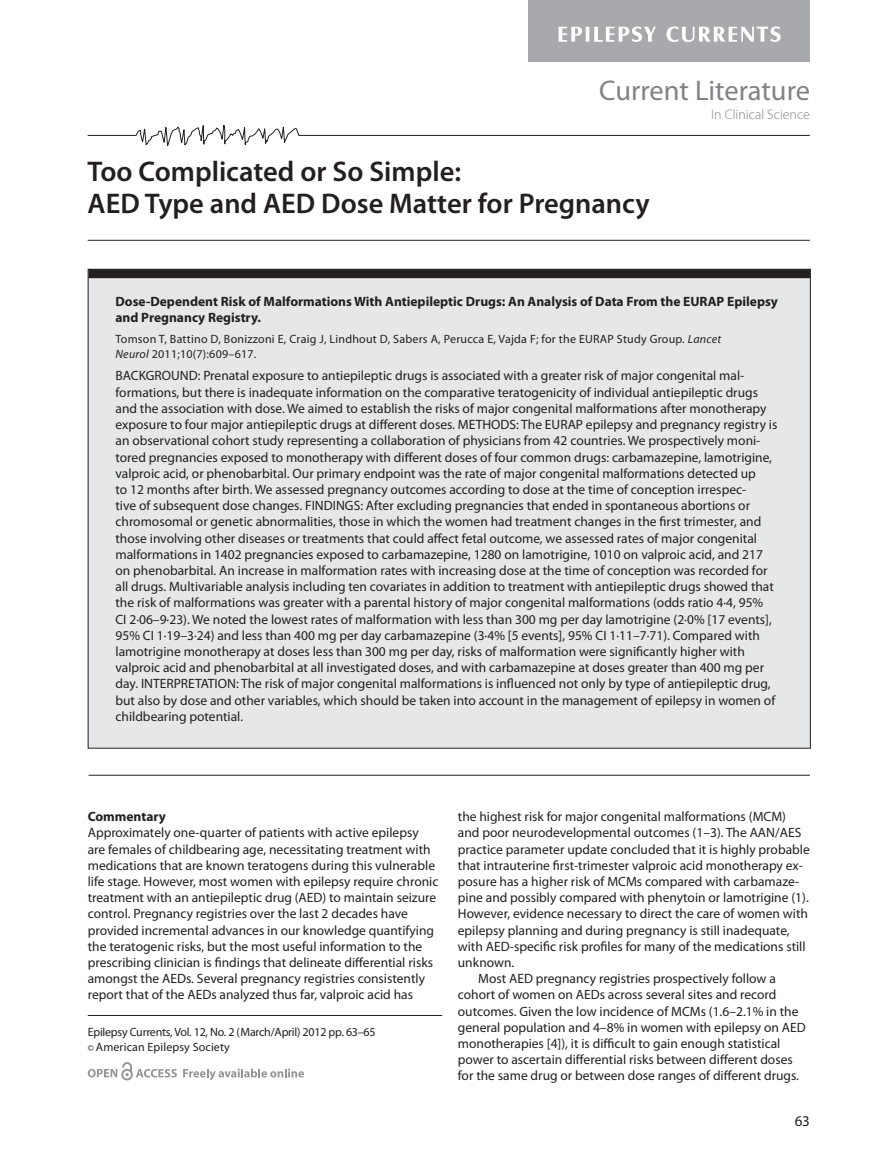
<style>
.page{position:relative;width:891px;height:1175px;background:#fff}
.page>*{position:absolute;margin:0;border:0;box-sizing:border-box;transform-origin:0 0}
.t1{font:600 28.5px/31.5px "Myriad Pro";color:#231f20}
.t2{font:28.5px "Myriad Pro";color:#808285}
.t3{font:15px "Myriad Pro";color:#231f20}
.t4{font:300 13.8px "Myriad Pro";color:#808285}
.t5{font:13.5px/16.2px "Myriad Pro";color:#231f20}
.t6{font:700 13.5px/16.2px "Myriad Pro";color:#231f20}
.t7{font:12px/14.4px "Myriad Pro";letter-spacing:.02em;color:#231f20}
.t8{font:12px/14.4px "Myriad Pro";letter-spacing:-.02em;color:#231f20}
.s1{font-style:italic}
.s2{font-size:9px}
</style>
<div class="page">
<hr style="left:88px;top:1015px;width:354px;height:1px;background:#231f20">
<svg style="left:183px;top:1068px;width:121px;height:12px"></svg>
<svg style="left:88px;top:1062px;width:89px;height:18px"></svg>
<svg style="left:87px;top:125px;width:723px;height:21px"></svg>
<div style="left:529px;top:0;width:281px;height:62px;background:#a8a9ad"></div>
<svg style="left:558px;top:26px;width:223px;height:16px"></svg>
<div style="left:88px;top:269px;width:722px;height:479px;background:#e6e7e9"></div>
<div style="left:88px;top:269px;width:722px;height:9px;background:#231f20"></div>
<hr style="left:88px;top:775px;width:722px;height:1px;background:#231f20">
<hr style="left:88px;top:240px;width:722px;height:1px;background:#231f20">
<h1 class="t2" style="left:599px;top:74px;width:212px">Current Literature</h1>
<p class="t4" style="left:711px;top:107px;width:100px">In Clinical Science</p>
<h1 class="t1" style="left:88px;top:156px;width:564px">Too Complicated or So Simple:<br>AED Type and AED Dose Matter for Pregnancy</h1>
<p class="t6" style="left:116px;top:293px;width:664px">Dose-Dependent Risk of Malformations With Antiepileptic Drugs: An Analysis of Data From the EURAP Epilepsy and Pregnancy Registry.</p>
<p class="t7" style="left:116px;top:332px;width:607px">Tomson T, Battino D, Bonizzoni E, Craig J, Lindhout D, Sabers A, Perucca E, Vajda F; for the EURAP Study Group. <span class="s1">Lancet<br>Neurol</span> 2011;10(7):609–617.</p>
<p class="t5" style="left:116px;top:368px;width:663px">BACKGROUND: Prenatal exposure to antiepileptic drugs is associated with a greater risk of major congenital mal&shy;formations, but there is inadequate information on the comparative teratogenicity of individual antiepileptic drugs and the association with dose. We aimed to establish the risks of major congenital malformations after monotherapy exposure to four major antiepileptic drugs at different doses. METHODS: The EURAP epilepsy and pregnancy registry is an observational cohort study representing a collaboration of physicians from 42 countries. We prospectively moni&shy;tored pregnancies exposed to monotherapy with different doses of four common drugs: carbamazepine, lamotrigine, valproic acid, or phenobarbital. Our primary endpoint was the rate of major congenital malformations detected up<br>to 12 months after birth. We assessed pregnancy outcomes according to dose at the time of conception irrespec-<br>tive of subsequent dose changes. FINDINGS: After excluding pregnancies that ended in spontaneous abortions or chromosomal or genetic abnormalities, those in which the women had treatment changes in the first trimester, and those involving other diseases or treatments that could affect fetal outcome, we assessed rates of major congenital malformations in 1402 pregnancies exposed to carbamazepine, 1280 on lamotrigine, 1010 on valproic acid, and 217 on phenobarbital. An increase in malformation rates with increasing dose at the time of conception was recorded for all drugs. Multivariable analysis including ten covariates in addition to treatment with antiepileptic drugs showed that the risk of malformations was greater with a parental history of major congenital malformations (odds ratio 4·4, 95% CI 2·06–9·23). We noted the lowest rates of malformation with less than 300 mg per day lamotrigine (2·0% [17 events], 95% CI 1·19–3·24) and less than 400 mg per day carbamazepine (3·4% [5 events], 95% CI 1·11–7·71). Compared with lamotrigine monotherapy at doses less than 300 mg per day, risks of malformation were significantly higher with valproic acid and phenobarbital at all investigated doses, and with carbamazepine at doses greater than 400 mg per day. INTERPRETATION: The risk of major congenital malformations is influenced not only by type of antiepileptic drug, but also by dose and other variables, which should be taken into account in the management of epilepsy in women of childbearing potential.</p>
<p class="t6" style="left:88px;top:808px;width:80px">Commentary</p>
<p class="t5" style="left:88px;top:825px;width:352px">Approximately one-quarter of patients with active epilepsy are females of childbearing age, necessitating treatment with medications that are known teratogens during this vulnerable life stage. However, most women with epilepsy require chronic treatment with an antiepileptic drug (AED) to maintain seizure control. Pregnancy registries over the last 2 decades have provided incremental advances in our knowledge quantifying the teratogenic risks, but the most useful information to the prescribing clinician is findings that delineate differential risks amongst the AEDs. Several pregnancy registries consistently report that of the AEDs analyzed thus far, valproic acid has</p>
<p class="t8" style="left:88px;top:1025px;width:289px">Epilepsy Currents, Vol. 12, No. 2 (March/April) 2012 pp. 63–65 <span class="s2">©</span> American Epilepsy Society</p>
<p class="t5" style="left:458px;top:808px;width:330px">the highest risk for major congenital malformations (MCM)</p>
<p class="t5" style="left:458px;top:825px;width:345px">and poor neurodevelopmental outcomes (1–3). The AAN/AES</p>
<p class="t5" style="left:458px;top:841px;width:353px">practice parameter update concluded that it is highly probable</p>
<p class="t5" style="left:458px;top:857px;width:347px">that intrauterine first-trimester valproic acid monotherapy ex-</p>
<p class="t5" style="left:458px;top:873px;width:343px">posure has a higher risk of MCMs compared with carbamaze-</p>
<p class="t5" style="left:458px;top:889px;width:352px">pine and possibly compared with phenytoin or lamotrigine (1).</p>
<p class="t5" style="left:458px;top:906px;width:352px">However, evidence necessary to direct the care of women with</p>
<p class="t5" style="left:458px;top:922px;width:333px">epilepsy planning and during pregnancy is still inadequate,</p>
<p class="t5" style="left:458px;top:938px;width:349px">with AED-specific risk profiles for many of the medications still</p>
<p class="t5" style="left:458px;top:954px;width:58px">unknown.</p>
<p class="t5" style="left:478px;top:970px;width:299px">Most AED pregnancy registries prospectively follow a</p>
<p class="t5" style="left:458px;top:987px;width:320px">cohort of women on AEDs across several sites and record</p>
<p class="t5" style="left:458px;top:1003px;width:342px">outcomes. Given the low incidence of MCMs (1.6–2.1% in the</p>
<p class="t5" style="left:458px;top:1019px;width:349px">general population and 4–8% in women with epilepsy on AED</p>
<p class="t5" style="left:458px;top:1035px;width:324px">monotherapies [4]), it is difficult to gain enough statistical</p>
<p class="t5" style="left:458px;top:1051px;width:336px">power to ascertain differential risks between different doses</p>
<p class="t5" style="left:458px;top:1068px;width:343px">for the same drug or between dose ranges of different drugs.</p>
<p class="t3" style="left:795px;top:1113px;width:17px">63</p>
</div>
